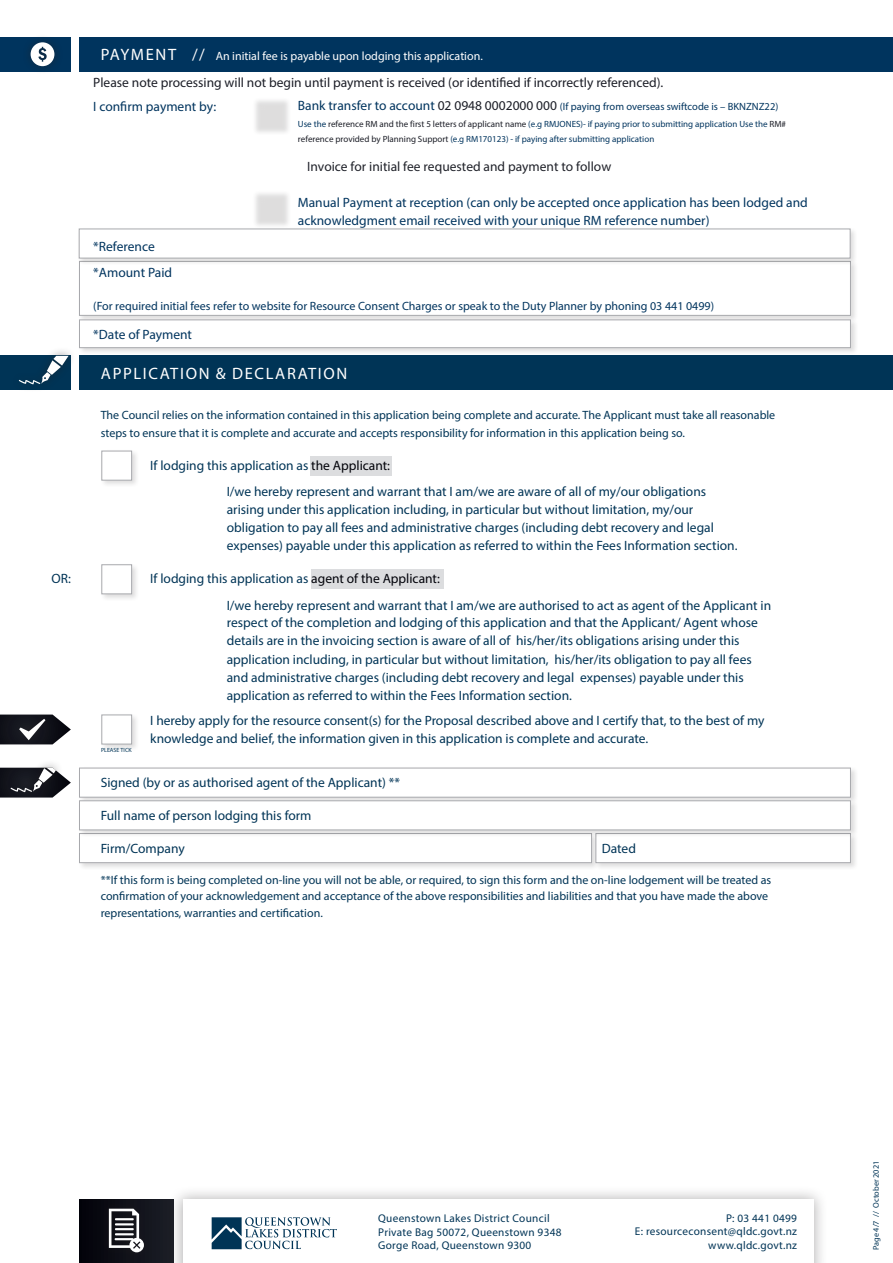
<style>
.page{position:relative;width:893px;height:1263px;background:#fff}
.page>*{position:absolute;margin:0;border:0;box-sizing:border-box;transform-origin:0 0}
.t1{font:16.5px "Myriad Pro";letter-spacing:.1em;color:#fff}
.t2{font:13.5px/18px "Myriad Pro";color:#003456}
.t3{font:13.5px/17.4px "Myriad Pro";color:#00345e}
.t4{font:13.5px "Myriad Pro";color:#1c1e27}
.t5{font:13.5px "Myriad Pro";color:#20222a}
.t6{font:12px/16.5px "Myriad Pro";color:#003456}
.t7{font:12px "Myriad Pro";color:#00345e}
.t8{font:12px "Myriad Pro";color:#fff}
.t9{font:11.25px/13.5px "Myriad Pro";letter-spacing:.025em;color:#003456}
.t10{font:10.5px "Myriad Pro";color:#00345e}
.t11{font:9px/15px "Myriad Pro";color:#00345e}
.t12{font:8.25px "Myriad Pro";color:#003456}
.t13{font:6px "Myriad Pro";color:#003456}
.s1{font-size:16.5px}
.s2{font-size:13.5px}
.s3{font-size:13.5px;color:#1c1e27}
.s4{color:#1c1e27}
.s5{color:#010209}
</style>
<div class="page">
<div style="left:79px;top:356px;width:814px;height:34px;background:#003456"></div>
<div style="left:0;top:356px;width:71px;height:34px;background:#003456"></div>
<div style="left:310px;top:456px;width:81px;height:19px;background:#dcdddf"></div>
<div style="left:311px;top:569px;width:132px;height:20px;background:#dcdddf"></div>
<div style="left:79px;top:37px;width:814px;height:34px;background:#00345e"></div>
<div style="left:0;top:37px;width:71px;height:34px;background:#00345e"></div>
<div style="left:78px;top:259px;width:781px;height:64px;background:#231f20;opacity:.15"></div>
<div style="left:79px;top:261px;width:772px;height:55px;background:#fff;border:1px solid #a8a9ad"></div>
<div style="left:77px;top:318px;width:781px;height:38px;background:#231f20;opacity:.15"></div>
<div style="left:79px;top:319px;width:772px;height:29px;background:#fff;border:1px solid #a8a9ad"></div>
<div style="left:252px;top:96px;width:40px;height:39px;background:#231f20;opacity:.15"></div>
<div style="left:252px;top:189px;width:40px;height:39px;background:#231f20;opacity:.15"></div>
<div style="left:22px;top:33px;width:41px;height:42px;background:#231f20;opacity:.5"></div>
<svg style="left:31px;top:42px;width:23px;height:24px"></svg>
<div style="left:77px;top:227px;width:781px;height:39px;background:#231f20;opacity:.15"></div>
<div style="left:79px;top:229px;width:771px;height:29px;background:#fff;border:1px solid #a8a9ad"></div>
<div style="left:77px;top:766px;width:781px;height:39px;background:#231f20;opacity:.15"></div>
<div style="left:79px;top:768px;width:772px;height:29px;background:#fff;border:1px solid #a8a9ad"></div>
<div style="left:77px;top:831px;width:523px;height:39px;background:#231f20;opacity:.15"></div>
<div style="left:79px;top:833px;width:513px;height:30px;background:#fff;border:1px solid #a8a9ad"></div>
<div style="left:594px;top:831px;width:264px;height:39px;background:#231f20;opacity:.15"></div>
<div style="left:595px;top:833px;width:256px;height:30px;background:#fff;border:1px solid #a8a9ad"></div>
<div style="left:77px;top:799px;width:781px;height:39px;background:#231f20;opacity:.15"></div>
<div style="left:79px;top:800px;width:772px;height:30px;background:#fff;border:1px solid #a8a9ad"></div>
<div style="left:100px;top:449px;width:40px;height:39px;background:#231f20;opacity:.15"></div>
<div style="left:101px;top:451px;width:31px;height:29px;background:#fff;border:1px solid #a8a9ad"></div>
<div style="left:100px;top:563px;width:40px;height:39px;background:#231f20;opacity:.15"></div>
<div style="left:101px;top:564px;width:31px;height:30px;background:#fff;border:1px solid #a8a9ad"></div>
<div style="left:100px;top:713px;width:40px;height:39px;background:#231f20;opacity:.15"></div>
<div style="left:101px;top:714px;width:31px;height:30px;background:#fff;border:1px solid #a8a9ad"></div>
<div style="left:3px;top:759px;width:61px;height:42px;background:#231f20;opacity:.5"></div>
<svg style="left:0;top:768px;width:71px;height:29px"></svg>
<div style="left:11px;top:347px;width:65px;height:46px;background:#231f20;opacity:.5"></div>
<svg style="left:18px;top:356px;width:51px;height:28px"></svg>
<div style="left:11px;top:711px;width:42px;height:37px;background:#231f20;opacity:.5"></div>
<svg style="left:0;top:714px;width:71px;height:30px"></svg>
<div style="left:79px;top:1199px;width:95px;height:64px;background:linear-gradient(to right,#02020a,#1c1e27)"></div>
<div style="left:168px;top:1185px;width:660px;height:78px;background:#231f20;opacity:.35"></div>
<div style="left:183px;top:1199px;width:631px;height:64px;background:#fff"></div>
<svg style="left:212px;top:1217px;width:125px;height:32px"></svg>
<div style="left:100px;top:1200px;width:53px;height:61px;background:#12131a"></div>
<svg style="left:109px;top:1209px;width:35px;height:43px"></svg>
<p class="t2" style="left:52px;top:569px;width:21px">OR:</p>
<p class="t8" style="left:101px;top:49px;width:383px"><span class="s1">PAYMENT //</span> An initial fee is payable upon lodging this application.</p>
<p class="t3" style="left:93px;top:98px;width:124px">I confirm payment by:</p>
<p class="t10" style="left:298px;top:100px;width:482px"><span class="s2">Bank transfer to account</span> <span class="s3">02 0948 0002000 000</span> (If paying from overseas swiftcode is – BKNZNZ22)</p>
<p class="t11" style="left:298px;top:117px;width:490px">Use the <span class="s4">reference RM and the first 5 letters of applicant name</span> (e.g RMJONES)- if paying prior to submitting application Use the <span class="s4">RM# reference provided by Planning Support</span> (e.g RM170123) - if paying after submitting application</p>
<p class="t4" style="left:93px;top:74px;width:572px">Please note processing will not begin until payment is received (or identified if incorrectly referenced).</p>
<p class="t5" style="left:307px;top:158px;width:306px">Invoice for initial fee requested and payment to follow</p>
<p class="t3" style="left:298px;top:194px;width:511px">Manual Payment at reception (can only be accepted once application has been lodged and acknowledgment email received with your unique RM reference number)</p>
<p class="t3" style="left:93px;top:237px;width:63px">*Reference</p>
<p class="t3" style="left:93px;top:264px;width:80px">*Amount Paid</p>
<p class="t7" style="left:93px;top:299px;width:622px">(For required initial fees refer to website for Resource Consent Charges or speak to the Duty Planner by phoning 03 441 0499)</p>
<p class="t3" style="left:93px;top:325px;width:100px">*Date of Payment</p>
<p class="t1" style="left:101px;top:363px;width:248px">APPLICATION &amp; DECLARATION</p>
<p class="t6" style="left:101px;top:406px;width:676px;line-height:18px">The Council relies on the information contained in this application being complete and accurate. The Applicant must take all reasonable steps to ensure that it is complete and accurate and accepts responsibility for information in this application being so.</p>
<p class="t2" style="left:150px;top:456px;width:241px">If lodging this application as <span class="s5">the Applicant:</span></p>
<p class="t2" style="left:227px;top:482px;width:512px">I/we hereby represent and warrant that I am/we are aware of all of my/our obligations arising under this application including, in particular but without limitation, my/our obligation to pay all fees and administrative charges (including debt recovery and legal expenses) payable under this application as referred to within the Fees Information section.</p>
<p class="t2" style="left:150px;top:569px;width:291px">If lodging this application as <span class="s5">agent of the Applicant:</span></p>
<p class="t2" style="left:227px;top:596px;width:546px">I/we hereby represent and warrant that I am/we are authorised to act as agent of the Applicant in respect of the completion and lodging of this application and that the Applicant/ Agent whose details are in the invoicing section is aware of all of his/her/its obligations arising under this application including, in particular but without limitation, his/her/its obligation to pay all fees and administrative charges (including debt recovery and legal expenses) payable under this application as referred to within the Fees Information section.</p>
<p class="t2" style="left:150px;top:711px;width:616px">I hereby apply for the resource consent(s) for the Proposal described above and I certify that, to the best of my knowledge and belief, the information given in this application is complete and accurate.</p>
<p class="t2" style="left:101px;top:773px;width:301px">Signed (by or as authorised agent of the Applicant) **</p>
<p class="t2" style="left:101px;top:806px;width:212px">Full name of person lodging this form</p>
<p class="t2" style="left:101px;top:839px;width:85px">Firm/Company</p>
<p class="t2" style="left:602px;top:839px;width:36px">Dated</p>
<p class="t6" style="left:101px;top:871px;width:672px">**If this form is being completed on-line you will not be able, or required, to sign this form and the on-line lodgement will be treated as confirmation of your acknowledgement and acceptance of the above responsibilities and liabilities and that you have made the above representations, warranties and certification.</p>
<p class="t13" style="left:101px;top:746px;width:32px">PLEASE TICK</p>
<p class="t9" style="left:378px;top:1211px;width:185px">Queenstown Lakes District Council<br>Private Bag 50072, Queenstown 9348<br>Gorge Road, Queenstown 9300</p>
<p class="t9" style="left:635px;top:1211px;width:164px;text-align:right">P: 03 441 0499<br>E: resourceconsent@qldc.govt.nz www.qldc.govt.nz</p>
<p class="t12" style="left:871px;top:1250px;width:91px;rotate:-90deg">Page 4/7 // October 2021</p>
</div>
